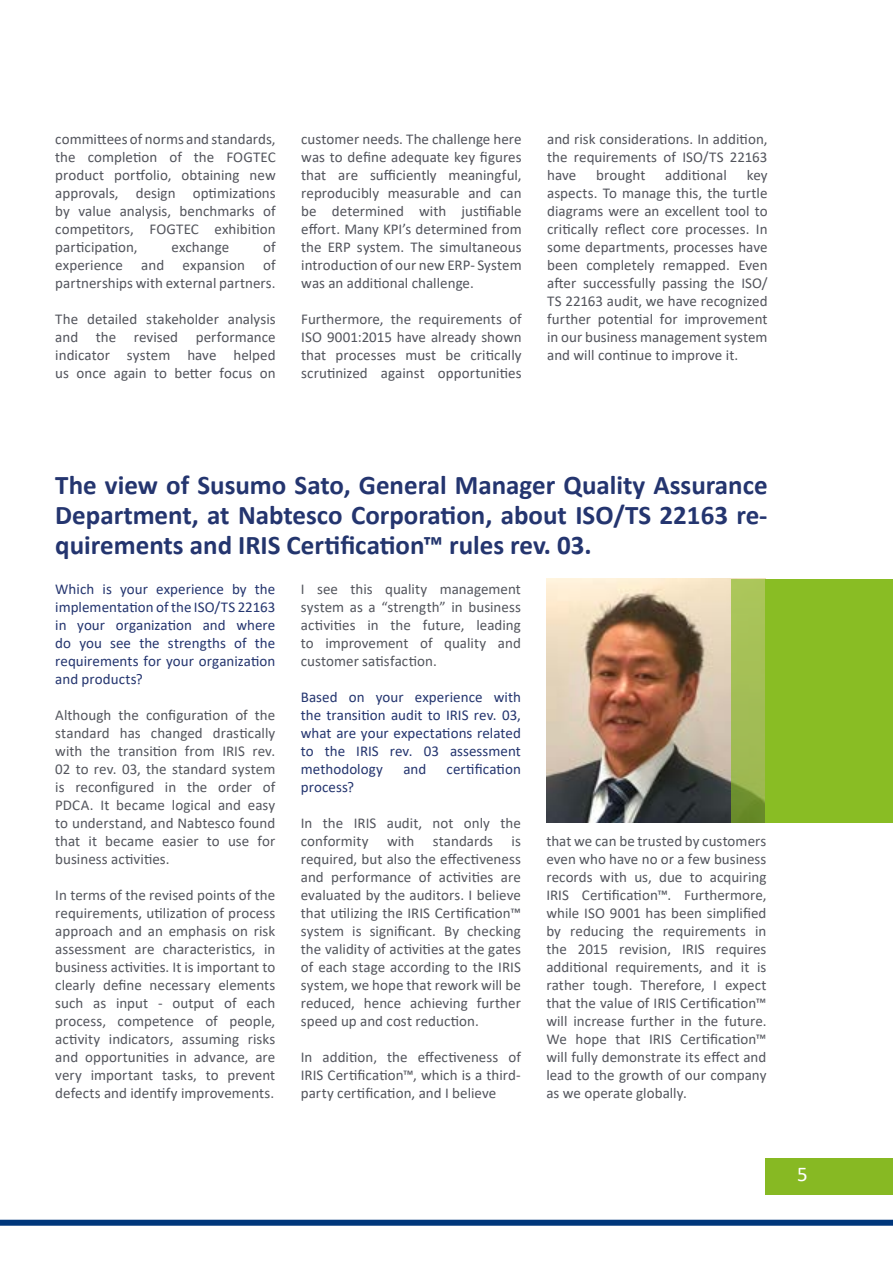
<style>
.page{position:relative;width:893px;height:1263px;background:#fff}
.page>*{position:absolute;margin:0;border:0;box-sizing:border-box;transform-origin:0 0}
.t1{font:700 27px/30px "Calibri";color:#24356f;text-align:justify}
.t2{font:21px "Calibri";color:#fff}
.t3{font:15px/18px "Calibri";letter-spacing:.005em;color:#53555d;text-align:justify}
.t4{font:15px/18px "Calibri";letter-spacing:.005em;color:#52545c;text-align:justify}
.t5{font:15px/18px "Calibri";letter-spacing:.005em;color:#24356f;text-align:justify}
.s1{color:#23356d}
</style>
<div class="page">
<div style="left:0;top:1220px;width:893px;height:6px;background:#00377b"></div>
<div style="left:765px;top:1159px;width:128px;height:36px;background:#87b923"></div>
<img style="left:547px;top:579px;width:218px;height:244px">
<svg style="left:731px;top:580px;width:42px;height:243px;background:#9cb850"></svg>
<div style="left:765px;top:579px;width:128px;height:243px;background:#89bd24"></div>
<p class="t4" style="left:55px;top:130px;width:222px">committees of norms and standards, the completion of the FOGTEC product portfolio, obtaining new approvals, design optimizations by value analysis, benchmarks of competitors, FOGTEC exhibition participation,</p>
<p class="t4" style="left:55px;top:238px;width:222px;text-indent:208px">of experience and expansion of partnerships with external partners.</p>
<p class="t4" style="left:55px;top:310px;width:222px">The detailed stakeholder analysis and the revised performance indicator system have helped us once again to better focus on</p>
<p class="t4" style="left:172px;top:238px;width:59px">exchange</p>
<p class="t4" style="left:301px;top:130px;width:222px">customer needs. The challenge here was to define adequate key figures that are sufficiently meaningful, reproducibly measurable and can be determined with justifiable effort. Many KPI’s determined from the ERP system. The simultaneous introduction of our new ERP- System was an additional challenge.</p>
<p class="t4" style="left:301px;top:310px;width:222px">Furthermore, the requirements of ISO 9001:2015 have already shown that processes must be critically scrutinized against opportunities</p>
<p class="t4" style="left:547px;top:130px;width:222px">and risk considerations. In addition, the requirements of ISO/TS 22163 have</p>
<p class="t4" style="left:547px;top:166px;width:222px;text-indent:199px">key aspects. To manage this, the turtle diagrams were an excellent tool to critically reflect core processes. In some departments, processes have been completely remapped. Even after successfully passing the ISO/ TS 22163 audit, we have recognized further potential for improvement in our business management system and will continue to improve it.</p>
<p class="t4" style="left:596px;top:166px;width:51px">brought</p>
<p class="t4" style="left:665px;top:166px;width:63px">additional</p>
<h1 class="t1" style="left:55px;top:470px;width:714px">The view of Susumo Sato, General Manager Quality Assurance Department, at Nabtesco Corporation, about ISO/TS 22163 re&shy;quirements and <span class="s1">IRIS Certification™</span> rules rev. 03.</h1>
<p class="t5" style="left:55px;top:580px;width:222px">Which is your experience by the implementation of the ISO/TS 22163 in your organization and where do you see the strengths of the requirements for your organization and products?</p>
<p class="t3" style="left:55px;top:706px;width:222px">Although the configuration of the standard has changed drastically with the transition from IRIS rev.<br>02 to rev. 03, the standard system is reconfigured in the order of PDCA. It became logical and easy to understand, and Nabtesco found that it became easier to use for business activities.</p>
<p class="t3" style="left:55px;top:886px;width:222px">In terms of the revised points of the requirements, utilization of process approach and an emphasis on risk assessment are characteristics, in business activities. It is important to clearly define necessary elements such as input - output of each process, competence of people, activity indicators, assuming risks and opportunities in advance, are very important tasks, to prevent defects and identify improvements.</p>
<p class="t3" style="left:301px;top:580px;width:222px">I see this quality management system as a “strength” in business activities in the future, leading to improvement of quality and customer satisfaction.</p>
<p class="t5" style="left:301px;top:688px;width:222px">Based on your experience with the transition audit to IRIS rev. 03, what are your expectations related to the IRIS rev. 03 assessment methodology</p>
<p class="t5" style="left:403px;top:760px;width:24px">and</p>
<p class="t5" style="left:447px;top:760px;width:76px">certification</p>
<p class="t5" style="left:301px;top:778px;width:55px">process?</p>
<p class="t3" style="left:301px;top:814px;width:222px">In the IRIS audit, not only the conformity with standards is required, but also the effectiveness and performance of activities are evaluated by the auditors. I believe that utilizing the IRIS Certification™ system is significant. By checking the validity of activities at the gates of each stage according to the IRIS system, we hope that rework will be reduced, hence achieving further speed up and cost reduction.</p>
<p class="t3" style="left:301px;top:1048px;width:222px">In addition, the effectiveness of IRIS Certification™, which is a third&shy;party certification, and I believe</p>
<p class="t3" style="left:546px;top:832px;width:222px">that we can be trusted by customers even who have no or a few business records with us, due to acquiring IRIS Certification™. Furthermore, while ISO 9001 has been simplified by reducing the requirements in the 2015 revision, IRIS requires additional requirements, and it is rather tough. Therefore, I expect that the value of IRIS Certification™ will increase further in the future.<br>We hope that IRIS Certification™ will fully demonstrate its effect and lead to the growth of our company as we operate globally.</p>
<h2 class="t2" style="left:797px;top:1159px;width:12px">5</h2>
</div>
